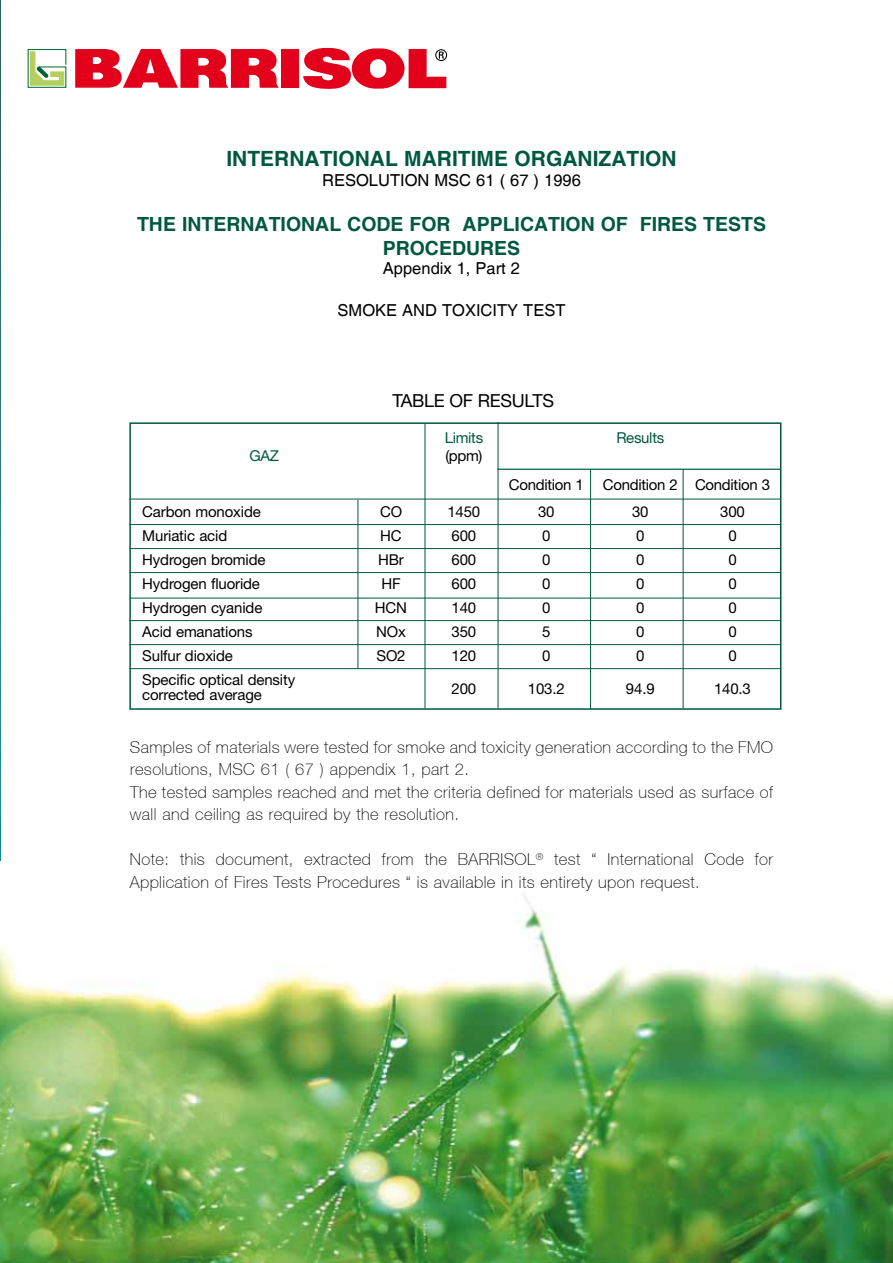
<style>
.page{position:relative;width:893px;height:1263px;background:#fff}
.page>*{position:absolute;margin:0;border:0;box-sizing:border-box;transform-origin:0 0}
.t1{font:700 21px "Helvetica";color:#005841}
.t2{font:700 19.5px/23.4px "Helvetica";color:#005841;text-align:center}
.t3{font:18px "Helvetica Neue";letter-spacing:-.02em;color:#000}
.t4{font:100 16.5px/22.5px "Helvetica 35";letter-spacing:.025em;color:#000}
.t5{font:16.5px "Helvetica";color:#000}
.t6{font:15px/15px "Helvetica Neue";letter-spacing:-.01em;color:#000}
.t7{font:15px "Helvetica Neue";letter-spacing:-.02em;color:#005841}
</style>
<div class="page">
<img style="left:0;top:0;width:1px;height:861px">
<div style="left:129px;top:422px;width:652px;height:288px;border:2px solid #005841"></div>
<hr style="left:129px;top:524px;width:651px;height:1px;background:#005841">
<hr style="left:129px;top:499px;width:651px;height:1px;background:#005841">
<hr style="left:129px;top:548px;width:651px;height:1px;background:#005841">
<hr style="left:129px;top:572px;width:651px;height:1px;background:#005841">
<hr style="left:129px;top:598px;width:651px;height:1px;background:#005841">
<hr style="left:129px;top:620px;width:651px;height:1px;background:#005841">
<hr style="left:129px;top:644px;width:651px;height:1px;background:#005841">
<hr style="left:129px;top:668px;width:651px;height:1px;background:#005841">
<hr style="left:357px;top:500px;width:1px;height:168px;background:#005841">
<hr style="left:424px;top:424px;width:1px;height:284px;background:#005841">
<hr style="left:498px;top:422px;width:1px;height:286px;background:#005841">
<hr style="left:590px;top:469px;width:1px;height:240px;background:#005841">
<hr style="left:683px;top:469px;width:1px;height:239px;background:#005841">
<hr style="left:497px;top:469px;width:283px;height:1px;background:#005841">
<img style="left:0;top:895px;width:893px;height:368px">
<svg style="left:27px;top:49px;width:40px;height:39px"></svg>
<div style="left:281px;top:49px;width:18px;height:39px;background:#e2001a"></div>
<svg style="left:75px;top:49px;width:204px;height:39px"></svg>
<svg style="left:303px;top:48px;width:144px;height:41px"></svg>
<p class="t1" style="left:226px;top:146px;width:452px">INTERNATIONAL MARITIME ORGANIZATION</p>
<p class="t5" style="left:322px;top:171px;width:260px">RESOLUTION MSC 61 ( 67 ) 1996</p>
<p class="t2" style="left:137px;top:214px;width:630px">THE INTERNATIONAL CODE FOR APPLICATION OF FIRES TESTS<br>PROCEDURES</p>
<p class="t5" style="left:383px;top:259px;width:139px">Appendix 1, Part 2</p>
<p class="t5" style="left:338px;top:300px;width:229px">SMOKE AND TOXICITY TEST</p>
<p class="t3" style="left:392px;top:390px;width:163px">TABLE OF RESULTS</p>
<p class="t7" style="left:445px;top:429px;width:40px">Limits</p>
<p class="t7" style="left:616px;top:429px;width:49px">Results</p>
<p class="t7" style="left:249px;top:447px;width:31px">GAZ</p>
<p class="t6" style="left:445px;top:448px;width:39px">(ppm)</p>
<p class="t6" style="left:509px;top:476px;width:76px">Condition 1</p>
<p class="t6" style="left:603px;top:476px;width:169px">Condition 2 Condition 3</p>
<p class="t6" style="left:142px;top:503px;width:120px">Carbon monoxide</p>
<p class="t6" style="left:380px;top:503px;width:24px">CO</p>
<p class="t6" style="left:447px;top:503px;width:34px">1450</p>
<p class="t6" style="left:538px;top:503px;width:18px">30</p>
<p class="t6" style="left:632px;top:503px;width:18px">30</p>
<p class="t6" style="left:720px;top:503px;width:26px">300</p>
<p class="t6" style="left:142px;top:527px;width:87px">Muriatic acid</p>
<p class="t6" style="left:380px;top:527px;width:23px">HC</p>
<p class="t6" style="left:451px;top:527px;width:26px">600</p>
<p class="t6" style="left:542px;top:527px;width:10px">0</p>
<p class="t6" style="left:636px;top:527px;width:10px">0</p>
<p class="t6" style="left:728px;top:527px;width:10px">0</p>
<p class="t6" style="left:142px;top:551px;width:125px">Hydrogen bromide</p>
<p class="t6" style="left:378px;top:551px;width:27px">HBr</p>
<p class="t6" style="left:451px;top:551px;width:26px">600</p>
<p class="t6" style="left:542px;top:551px;width:10px">0</p>
<p class="t6" style="left:636px;top:551px;width:10px">0</p>
<p class="t6" style="left:728px;top:551px;width:10px">0</p>
<p class="t6" style="left:142px;top:575px;width:119px">Hydrogen fluoride</p>
<p class="t6" style="left:381px;top:575px;width:21px">HF</p>
<p class="t6" style="left:451px;top:575px;width:26px">600</p>
<p class="t6" style="left:542px;top:575px;width:10px">0</p>
<p class="t6" style="left:636px;top:575px;width:10px">0</p>
<p class="t6" style="left:728px;top:575px;width:10px">0</p>
<p class="t6" style="left:142px;top:599px;width:122px">Hydrogen cyanide</p>
<p class="t6" style="left:375px;top:599px;width:34px">HCN</p>
<p class="t6" style="left:451px;top:599px;width:26px">140</p>
<p class="t6" style="left:542px;top:599px;width:10px">0</p>
<p class="t6" style="left:636px;top:599px;width:10px">0</p>
<p class="t6" style="left:728px;top:599px;width:10px">0</p>
<p class="t6" style="left:142px;top:623px;width:112px">Acid emanations</p>
<p class="t6" style="left:376px;top:623px;width:31px">NOx</p>
<p class="t6" style="left:451px;top:623px;width:26px">350</p>
<p class="t6" style="left:542px;top:623px;width:10px">5</p>
<p class="t6" style="left:636px;top:623px;width:10px">0</p>
<p class="t6" style="left:728px;top:623px;width:10px">0</p>
<p class="t6" style="left:142px;top:647px;width:92px">Sulfur dioxide</p>
<p class="t6" style="left:376px;top:647px;width:31px">SO2</p>
<p class="t6" style="left:451px;top:647px;width:26px">120</p>
<p class="t6" style="left:542px;top:647px;width:10px">0</p>
<p class="t6" style="left:636px;top:647px;width:10px">0</p>
<p class="t6" style="left:728px;top:647px;width:10px">0</p>
<p class="t6" style="left:142px;top:671px;width:154px">Specific optical density corrected average</p>
<p class="t6" style="left:451px;top:680px;width:26px">200</p>
<p class="t6" style="left:528px;top:680px;width:38px">103.2</p>
<p class="t6" style="left:626px;top:680px;width:30px">94.9</p>
<p class="t6" style="left:714px;top:680px;width:38px">140.3</p>
<p class="t4" style="left:130px;top:736px;width:645px">Samples of materials were tested for smoke and toxicity generation according to the FMO resolutions, MSC 61 ( 67 ) appendix 1, part 2.<br>The tested samples reached and met the criteria defined for materials used as surface of wall and ceiling as required by the resolution.</p>
<p class="t4" style="left:130px;top:848px;width:645px">Note: this document, extracted from the BARRISOL<sup>®</sup> test “ International Code for<br>Application of Fires Tests Procedures “ is available in its entirety upon request.</p>
</div>
